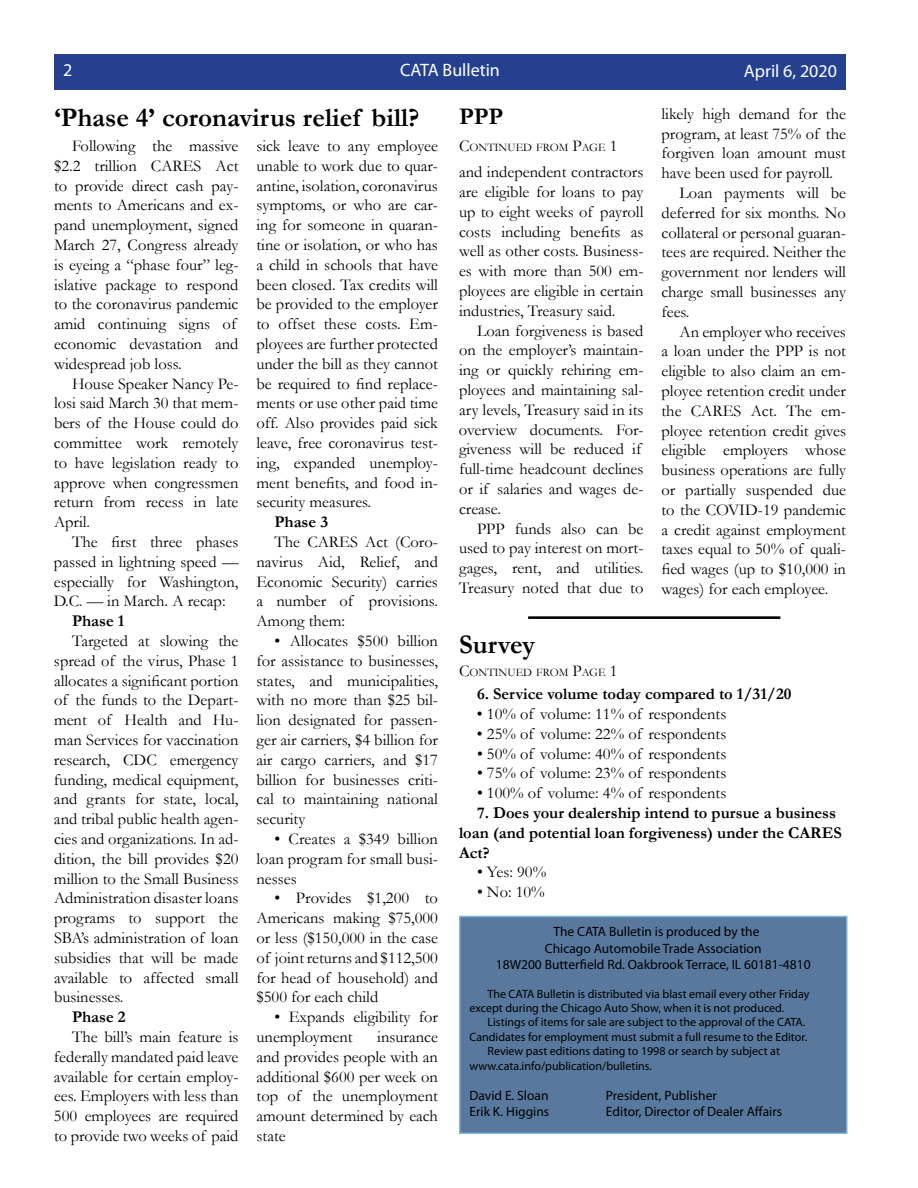
<style>
.page{position:relative;width:918px;height:1188px;background:#fff}
.page>*{position:absolute;margin:0;border:0;box-sizing:border-box;transform-origin:0 0}
.t1{font:700 27px "Garamond";color:#000}
.t2{font:700 24px "Garamond";color:#000}
.t3{font:18px "Myriad Pro";color:#fff}
.t4{font:16.5px/19.8px "Garamond";color:#000;text-align:justify}
.t5{font:700 16.5px/19.8px "Garamond";color:#000}
.t6{font:13.5px/16.2px "Myriad Pro";color:#000;text-align:center}
.t7{font:12px/14.4px "Myriad Pro";color:#000}
.t8{font:11.55px "Garamond";color:#000}
.s1{font-size:16.5px}
</style>
<div class="page">
<div style="left:460px;top:916px;width:387px;height:217px;background:#58799d"></div>
<div style="left:459px;top:916px;width:389px;height:218px;border:2px solid #7ab6d9"></div>
<div style="left:54px;top:54px;width:792px;height:36px;background:#24408f"></div>
<svg style="left:528px;top:616px;width:253px;height:3px"></svg>
<p class="t3" style="left:63px;top:58px;width:11px">2</p>
<p class="t3" style="left:400px;top:58px;width:101px">CATA Bulletin</p>
<p class="t3" style="left:744px;top:59px;width:95px">April 6, 2020</p>
<h1 class="t1" style="left:54px;top:99px;width:367px">‘Phase 4’ coronavirus relief bill?</h1>
<p class="t8" style="left:459px;top:140px;width:160px"><span class="s1">C</span>ontinued from <span class="s1">P</span>age <span class="s1">1</span></p>
<p class="t4" style="left:661px;top:103px;width:186px">likely high demand for the</p>
<p class="t4" style="left:661px;top:123px;width:186px">program, at least 75% of the</p>
<p class="t4" style="left:662px;top:143px;width:186px">forgiven loan amount must</p>
<p class="t4" style="left:662px;top:163px;width:173px">have been used for payroll.</p>
<p class="t4" style="left:680px;top:182px;width:168px">Loan payments will be</p>
<p class="t4" style="left:662px;top:202px;width:186px">deferred for six months. No</p>
<p class="t4" style="left:661px;top:222px;width:186px">collateral or personal guaran-</p>
<p class="t4" style="left:662px;top:242px;width:186px">tees are required. Neither the</p>
<p class="t4" style="left:662px;top:262px;width:186px">government nor lenders will</p>
<p class="t4" style="left:662px;top:281px;width:186px">charge small businesses any</p>
<p class="t4" style="left:662px;top:301px;width:30px">fees.</p>
<p class="t4" style="left:680px;top:321px;width:168px">An employer who receives</p>
<p class="t4" style="left:662px;top:341px;width:186px">a loan under the PPP is not</p>
<p class="t4" style="left:662px;top:361px;width:186px">eligible to also claim an em-</p>
<p class="t4" style="left:662px;top:380px;width:186px">ployee retention credit under</p>
<p class="t4" style="left:662px;top:400px;width:186px">the CARES Act. The em-</p>
<p class="t4" style="left:662px;top:420px;width:186px">ployee retention credit gives</p>
<p class="t4" style="left:662px;top:440px;width:186px">eligible employers whose</p>
<p class="t4" style="left:662px;top:460px;width:186px">business operations are fully</p>
<p class="t4" style="left:662px;top:479px;width:186px">or partially suspended due</p>
<p class="t4" style="left:662px;top:499px;width:186px">to the COVID-19 pandemic</p>
<p class="t4" style="left:662px;top:519px;width:186px">a credit against employment</p>
<p class="t4" style="left:662px;top:539px;width:186px">taxes equal to 50% of quali-</p>
<p class="t4" style="left:662px;top:559px;width:186px">fied wages (up to $10,000 in</p>
<p class="t4" style="left:661px;top:578px;width:168px">wages) for each employee.</p>
<h2 class="t2" style="left:459px;top:100px;width:46px">PPP</h2>
<p class="t4" style="left:256px;top:136px;width:183px">sick leave to any employee unable to work due to quar&shy;antine, isolation, coronavirus symptoms, or who are car&shy;ing for someone in quaran&shy;tine or isolation, or who has a child in schools that have been closed. Tax credits will be provided to the employer to offset these costs. Em&shy;ployees are further protected under the bill as they cannot be required to find replace&shy;ments or use other paid time off. Also provides paid sick leave, free coronavirus test&shy;ing, expanded unemploy&shy;ment benefits, and food in&shy;security measures.</p>
<p class="t5" style="left:274px;top:512px;width:55px">Phase 3</p>
<p class="t4" style="left:256px;top:532px;width:183px;text-indent:18px">The CARES Act (Coro&shy;navirus Aid, Relief, and Economic Security) carries a number of provisions.<br>Among them:</p>
<p class="t4" style="left:256px;top:631px;width:183px;text-indent:18px">• Allocates $500 billion for assistance to businesses, states, and municipalities, with no more than $25 bil&shy;lion designated for passen&shy;ger air carriers, $4 billion for air cargo carriers, and $17 billion for businesses criti&shy;cal to maintaining national security</p>
<p class="t4" style="left:256px;top:829px;width:183px;text-indent:18px">• Creates a $349 billion loan program for small busi&shy;nesses</p>
<p class="t4" style="left:256px;top:888px;width:183px;text-indent:18px">• Provides $1,200 to Americans making $75,000 or less ($150,000 in the case of jointreturns and $112,500 for head of household) and $500 for each child</p>
<p class="t4" style="left:256px;top:1007px;width:183px;text-indent:18px">• Expands eligibility for unemployment</p>
<p class="t4" style="left:54px;top:136px;width:186px;text-align:left;text-indent:18px">Following the massive $2.2 trillion CARES Act to provide direct cash pay&shy;ments to Americans and ex&shy;pand unemployment, signed<br>March 27, Congress already is eyeing a “phase four” leg&shy;islative package to respond to the coronavirus pandemic amid continuing signs of economic devastation and widespread job loss.</p>
<p class="t4" style="left:54px;top:373px;width:186px;text-indent:18px">House Speaker Nancy Pe&shy;losi said March 30 that mem&shy;bers of the House could do committee work remotely to have legislation ready to approve when congressmen return from recess in late April.</p>
<p class="t4" style="left:54px;top:532px;width:186px;text-indent:18px">The first three phases passed in lightning speed — especially for Washington, D.C. — in March. A recap:</p>
<p class="t5" style="left:72px;top:611px;width:54px">Phase 1</p>
<p class="t4" style="left:54px;top:631px;width:186px;text-indent:18px">Targeted at slowing the spread of the virus, Phase 1 allocates a significant portion of the funds to the Depart&shy;ment of Health and Hu&shy;man Services for vaccination research, CDC emergency funding, medical equipment, and grants for state, local, and tribal public health agen&shy;cies and organizations. In ad&shy;dition, the bill provides $20 million to the Small Business Administration disaster loans programs to support the SBA’s administration of loan subsidies that will be made available to affected small businesses.</p>
<p class="t5" style="left:72px;top:1007px;width:55px">Phase 2</p>
<p class="t4" style="left:54px;top:1027px;width:186px;text-indent:18px">The bill’s main feature is federally mandated paid leave available for certain employ&shy;ees. Employers with less than 500 employees are required to provide two weeks of paid</p>
<p class="t4" style="left:459px;top:162px;width:186px">and independent contractors are eligible for loans to pay up to eight weeks of payroll costs including benefits as well as other costs. Business&shy;es with more than 500 em&shy;ployees are eligible in certain industries, Treasury said.</p>
<p class="t4" style="left:459px;top:320px;width:186px;text-align:left;text-indent:18px">Loan forgiveness is based on the employer’s maintain&shy;ing or quickly rehiring em&shy;ployees and maintaining sal&shy;ary levels, Treasury said in its overview documents. For&shy;giveness will be reduced if full-time headcount declines or if salaries and wages de&shy;crease.</p>
<p class="t4" style="left:459px;top:518px;width:186px;text-indent:18px">PPP funds also can be used to pay interest on mort&shy;gages, rent, and utilities.<br>Treasury noted that due to</p>
<h1 class="t1" style="left:459px;top:626px;width:78px">Survey</h1>
<p class="t8" style="left:459px;top:664px;width:160px"><span class="s1">C</span>ontinued from <span class="s1">P</span>age <span class="s1">1</span></p>
<p class="t5" style="left:477px;top:684px;width:316px">6. Service volume today compared to 1/31/20</p>
<p class="t4" style="left:477px;top:704px;width:251px">• 10% of volume: 11% of respondents</p>
<p class="t4" style="left:477px;top:723px;width:251px">• 25% of volume: 22% of respondents</p>
<p class="t4" style="left:477px;top:743px;width:251px">• 50% of volume: 40% of respondents</p>
<p class="t4" style="left:477px;top:763px;width:251px">• 75% of volume: 23% of respondents</p>
<p class="t4" style="left:477px;top:783px;width:251px">• 100% of volume: 4% of respondents</p>
<p class="t5" style="left:459px;top:803px;width:384px;text-indent:18px">7. Does your dealership intend to pursue a business loan (and potential loan forgiveness) under the CARES<br>Act?</p>
<p class="t4" style="left:477px;top:862px;width:71px">• Yes: 90%</p>
<p class="t4" style="left:477px;top:882px;width:69px">• No: 10%</p>
<p class="t6" style="left:496px;top:924px;width:316px">The CATA Bulletin is produced by the<br>Chicago Automobile Trade Association<br>18W200 Butterfield Rd. Oakbrook Terrace, IL 60181-4810</p>
<p class="t7" style="left:470px;top:986px;width:341px;text-indent:18px">The CATA Bulletin is distributed via blast email every other Friday except during the Chicago Auto Show, when it is not produced.</p>
<p class="t7" style="left:488px;top:1015px;width:319px">Listings of items for sale are subject to the approval of the CATA.</p>
<p class="t7" style="left:470px;top:1029px;width:339px">Candidates for employment must submit a full resume to the Editor.</p>
<p class="t7" style="left:488px;top:1044px;width:294px">Review past editions dating to 1998 or search by subject at</p>
<p class="t7" style="left:470px;top:1058px;width:184px">www.cata.info/publication/bulletins.</p>
<p class="t6" style="left:470px;top:1087px;width:81px">David E. Sloan</p>
<p class="t6" style="left:606px;top:1087px;width:112px">President, Publisher</p>
<p class="t6" style="left:470px;top:1104px;width:81px">Erik K. Higgins</p>
<p class="t6" style="left:606px;top:1104px;width:178px">Editor, Director of Dealer Affairs</p>
<p class="t4" style="left:256px;top:1027px;width:183px;text-indent:121px">insurance and provides people with an additional $600 per week on top of the unemployment amount determined by each state</p>
</div>
